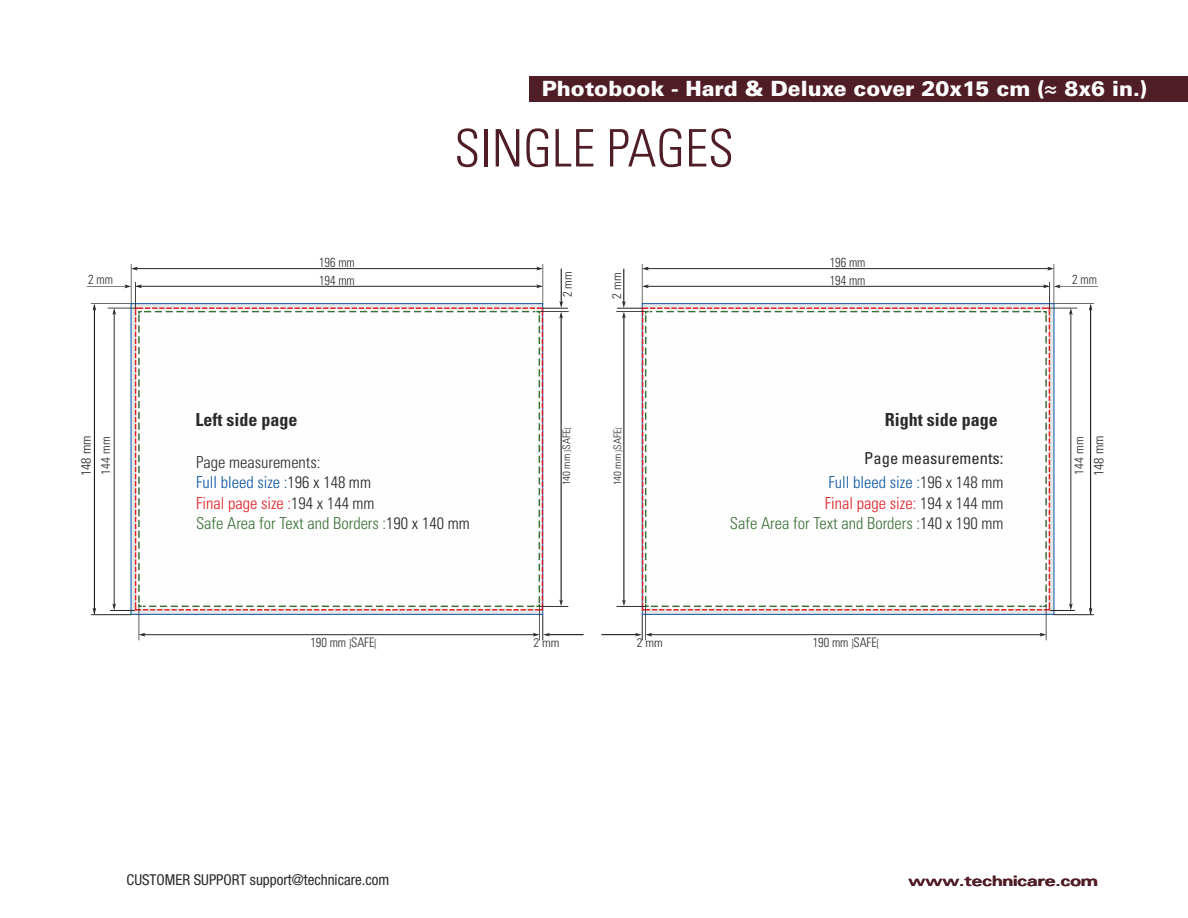
<style>
.page{position:relative;width:1188px;height:918px;background:#fff}
.page>*{position:absolute;margin:0;border:0;box-sizing:border-box;transform-origin:0 0}
.t1{font:300 condensed 51.75px "Univers LT Std";color:#4f1d26}
.t2{font:900 21px "Univers LT Std";color:#fefefe}
.t3{font:700 condensed 18px "Univers LT Std";color:#2b2a29}
.t4{font:300 condensed 16.5px/19.8px "Univers LT Std";color:#3a7137}
.t5{font:300 condensed 16.5px "Univers LT Std";color:#0c54a0}
.t6{font:300 condensed 16.5px "Univers LT Std";color:#e31e24}
.t7{font:condensed 16.5px "Univers LT Std";color:#2b2a29}
.t8{font:300 condensed 16.5px "Univers LT Std";color:#2b2a29}
.t9{font:condensed 15px "Helvetica Neue LT Std";color:#2b2a29}
.t10{font:700 expanded 14.25px "Univers LT Std";color:#4f1d26}
.t11{font:300 condensed 13.35px "Univers LT Std";color:#2b2a29;scale:1.05 1}
.t12{font:300 condensed 13.05px "Univers LT Std";color:#2b2a29;scale:.95 1}
.t13{font:300 condensed 12.45px "Univers LT Std";color:#2b2a29;scale:1.05 1}
.t14{font:300 condensed 10.35px "Univers LT Std";color:#2b2a29;scale:1.05 1}
.s1{color:#e31e24}
.s2{color:#2b2a29}
.s3{color:#252423}
.s4{font-size:7.5px}
.s5{font-size:10.2px}
</style>
<div class="page">
<hr style="left:94px;top:305px;width:1px;height:309px;background:#000">
<hr style="left:91px;top:303px;width:40px;height:1px;background:#2b2a29">
<hr style="left:87px;top:286px;width:39px;height:1px;background:#2b2a29">
<hr style="left:546px;top:634px;width:38px;height:1px;background:#000">
<hr style="left:561px;top:269px;width:1px;height:34px;background:#000">
<hr style="left:131px;top:264px;width:1px;height:40px;background:#2b2a29">
<hr style="left:543px;top:264px;width:1px;height:40px;background:#2b2a29">
<svg style="left:131px;top:267px;width:7px;height:4px"></svg>
<hr style="left:134px;top:268px;width:405px;height:1px;background:#2b2a29">
<svg style="left:536px;top:267px;width:7px;height:4px"></svg>
<svg style="left:93px;top:608px;width:3px;height:6px"></svg>
<svg style="left:93px;top:304px;width:3px;height:7px"></svg>
<hr style="left:91px;top:614px;width:40px;height:1px;background:#2b2a29">
<svg style="left:108px;top:282px;width:461px;height:358px"></svg>
<hr style="left:1090px;top:305px;width:1px;height:309px;background:#000">
<hr style="left:1054px;top:303px;width:40px;height:1px;background:#2b2a29">
<hr style="left:1059px;top:286px;width:39px;height:1px;background:#2b2a29">
<hr style="left:601px;top:634px;width:39px;height:1px;background:#000">
<hr style="left:624px;top:269px;width:1px;height:34px;background:#000">
<hr style="left:1054px;top:264px;width:1px;height:40px;background:#2b2a29">
<hr style="left:642px;top:264px;width:1px;height:40px;background:#2b2a29">
<svg style="left:1047px;top:267px;width:7px;height:4px"></svg>
<hr style="left:646px;top:268px;width:405px;height:1px;background:#2b2a29">
<svg style="left:642px;top:267px;width:7px;height:4px"></svg>
<svg style="left:1089px;top:608px;width:3px;height:6px"></svg>
<svg style="left:1089px;top:304px;width:3px;height:7px"></svg>
<hr style="left:1054px;top:614px;width:40px;height:1px;background:#2b2a29">
<svg style="left:616px;top:282px;width:461px;height:358px"></svg>
<div style="left:529px;top:76px;width:659px;height:26px;background:#4f1d26"></div>
<p class="t12" style="left:88px;top:274px;width:28px">2 mm</p>
<p class="t11" style="left:81px;top:476px;width:40px;rotate:-90deg">148 mm</p>
<p class="t13" style="left:101px;top:475px;width:37px;rotate:-90deg">144 mm</p>
<p class="t2" style="left:542px;top:81px;width:607px">Photobook - Hard &amp; Deluxe cover 20x15 cm (≈ 8x6 in.)</p>
<p class="t12" style="left:319px;top:257px;width:39px">196 mm</p>
<p class="t12" style="left:319px;top:275px;width:39px">194 mm</p>
<h1 class="t1" style="left:454px;top:129px;width:281px">SINGLE PAGES</h1>
<p class="t12" style="left:830px;top:257px;width:39px">196 mm</p>
<p class="t13" style="left:563px;top:297px;width:26px;rotate:-90deg">2 mm</p>
<p class="t13" style="left:612px;top:299px;width:26px;rotate:-90deg">2 mm</p>
<p class="t12" style="left:830px;top:275px;width:39px">194 mm</p>
<p class="t3" style="left:196px;top:413px;width:103px">Left side page</p>
<p class="t8" style="left:196px;top:456px;width:126px">Page measurements:</p>
<p class="t4" style="left:196px;top:496px;width:275px"><span class="s1">Final page size :</span><span class="s2">194 x 144 mm<br></span>Safe Area for Text and Borders :<span class="s3">190 x 140 mm</span></p>
<p class="t5" style="left:196px;top:476px;width:176px">Full bleed size :<span class="s3">196 x 148 mm</span></p>
<p class="t14" style="left:563px;top:485px;width:57px;rotate:-90deg">140 mm <span class="s4">]</span>SAFE<span class="s4">[</span></p>
<p class="t14" style="left:614px;top:485px;width:57px;rotate:-90deg">140 mm <span class="s4">]</span>SAFE<span class="s4">[</span></p>
<p class="t3" style="left:885px;top:413px;width:115px">Right side page</p>
<p class="t7" style="left:864px;top:452px;width:141px">Page measurements:</p>
<p class="t6" style="left:825px;top:497px;width:180px">Final page size: <span class="s2">194 x 144 mm</span></p>
<p class="t5" style="left:828px;top:476px;width:176px">Full bleed size :<span class="s2">196 x 148 mm</span></p>
<p class="t4" style="left:730px;top:516px;width:275px">Safe Area for Text and Borders :<span class="s2">140 x 190 mm</span></p>
<p class="t12" style="left:310px;top:638px;width:71px">190 mm <span class="s5">]</span>SAFE<span class="s5">[</span></p>
<p class="t13" style="left:534px;top:638px;width:26px">2 mm</p>
<p class="t13" style="left:637px;top:638px;width:26px">2 mm</p>
<p class="t12" style="left:813px;top:638px;width:71px">190 mm <span class="s5">]</span>SAFE<span class="s5">[</span></p>
<p class="t12" style="left:1072px;top:274px;width:28px">2 mm</p>
<p class="t13" style="left:1075px;top:475px;width:37px;rotate:-90deg">144 mm</p>
<p class="t11" style="left:1094px;top:476px;width:40px;rotate:-90deg">148 mm</p>
<p class="t9" style="left:127px;top:874px;width:264px">CUSTOMER SUPPORT support@technicare.com</p>
<p class="t10" style="left:909px;top:876px;width:190px">www.technicare.com</p>
</div>
